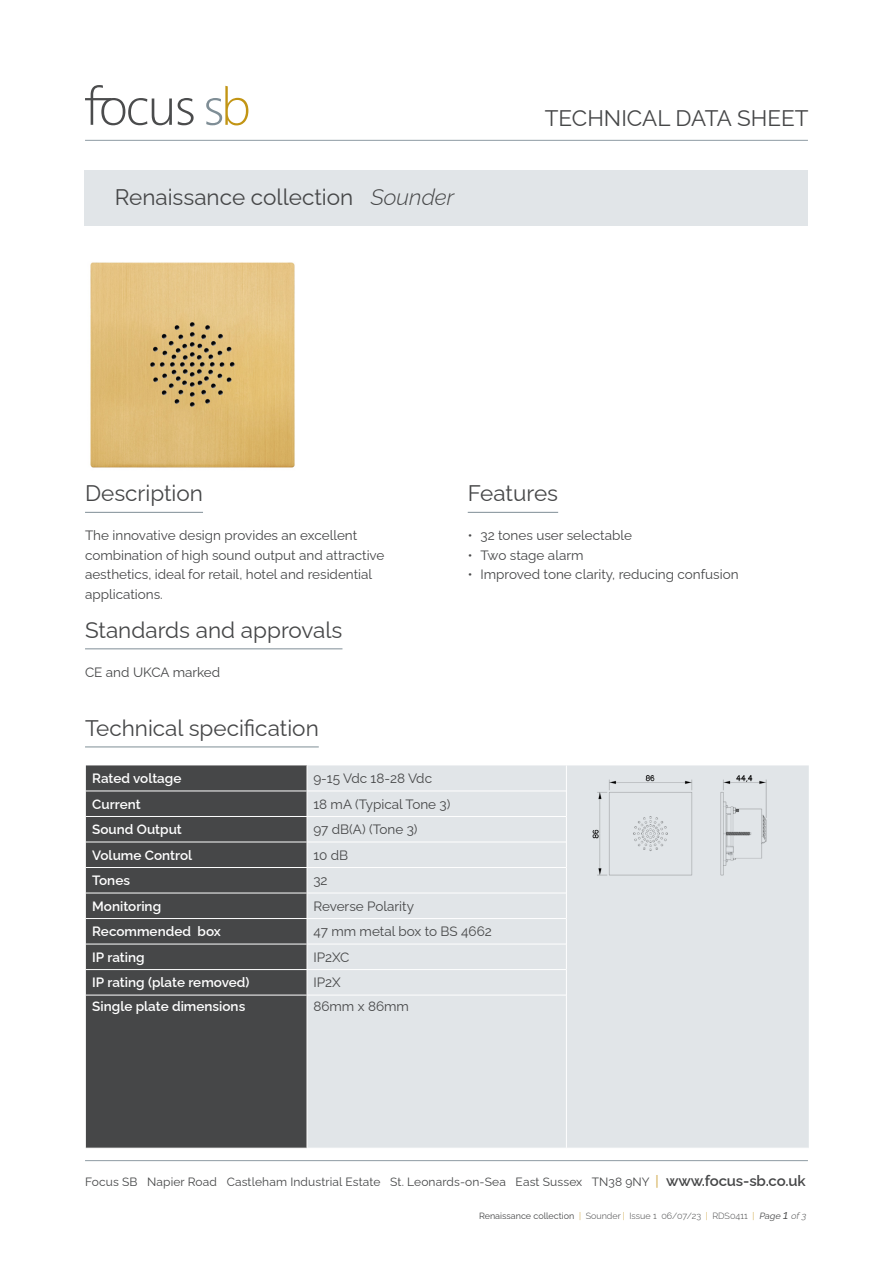
<style>
.page{position:relative;width:893px;height:1263px;background:#fff}
.page>*{position:absolute;margin:0;border:0;box-sizing:border-box;transform-origin:0 0}
.Ruled_Subheads{font:22.5px "Raleway";color:#464748}
.t1{font:13.5px/19.5px "Raleway";color:#464748}
.t2{font:600 13.5px "Raleway";color:#fff}
.t3{font:12px "Raleway";letter-spacing:.01em;color:#464748}
.t4{font:300 9px "Raleway";color:#464748}
.s1{font-weight:300;font-style:italic}
.s2{font-size:14.1px;color:#cba035}
.s3{font-weight:600;font-size:15px}
.s4{font-weight:400}
.s5{color:#cba035}
.s6{font-weight:400;font-style:italic}
.s7{font-weight:400;font-style:italic;font-size:12px}
.s8{font-style:italic}
</style>
<div class="page">
<hr style="left:85px;top:1160px;width:723px;height:1px;background:#8e9ba3">
<div style="left:86px;top:765px;width:221px;height:383px;background:#464748"></div>
<div style="left:308px;top:765px;width:501px;height:383px;background:#e1e5e8"></div>
<hr style="left:86px;top:790px;width:221px;height:1px;background:#fff">
<hr style="left:307px;top:790px;width:259px;height:1px;background:#fff">
<hr style="left:86px;top:816px;width:221px;height:1px;background:#fff">
<hr style="left:307px;top:816px;width:259px;height:1px;background:#fff">
<hr style="left:86px;top:842px;width:221px;height:1px;background:#fff">
<hr style="left:307px;top:842px;width:259px;height:1px;background:#fff">
<hr style="left:86px;top:867px;width:221px;height:1px;background:#fff">
<hr style="left:307px;top:867px;width:259px;height:1px;background:#fff">
<hr style="left:86px;top:893px;width:221px;height:1px;background:#fff">
<hr style="left:307px;top:893px;width:259px;height:1px;background:#fff">
<hr style="left:86px;top:918px;width:221px;height:1px;background:#fff">
<hr style="left:307px;top:918px;width:259px;height:1px;background:#fff">
<hr style="left:86px;top:944px;width:221px;height:1px;background:#fff">
<hr style="left:307px;top:944px;width:259px;height:1px;background:#fff">
<hr style="left:86px;top:969px;width:221px;height:1px;background:#fff">
<hr style="left:307px;top:969px;width:259px;height:1px;background:#fff">
<svg style="left:307px;top:765px;width:1px;height:230px"></svg>
<hr style="left:86px;top:995px;width:221px;height:1px;background:#fff">
<hr style="left:307px;top:995px;width:259px;height:1px;background:#fff">
<svg style="left:566px;top:765px;width:1px;height:230px"></svg>
<hr style="left:566px;top:995px;width:1px;height:153px;background:#fff">
<div style="left:85px;top:170px;width:723px;height:55px;background:#e1e5e8"></div>
<img style="left:90px;top:262px;width:205px;height:206px">
<hr style="left:85px;top:512px;width:118px;height:1px;background:#7f8e96">
<hr style="left:85px;top:648px;width:257px;height:1px;background:#7f8e96">
<svg style="left:85px;top:85px;width:87px;height:40px"></svg>
<svg style="left:178px;top:98px;width:16px;height:27px"></svg>
<svg style="left:206px;top:86px;width:42px;height:39px"></svg>
<hr style="left:85px;top:140px;width:723px;height:1px;background:#8e9ba3">
<hr style="left:85px;top:746px;width:234px;height:1px;background:#7f8e96">
<img style="left:591px;top:776px;width:185px;height:105px">
<hr style="left:468px;top:512px;width:90px;height:1px;background:#7f8e96">
<p class="Ruled_Subheads" style="left:115px;top:179px;width:341px">Renaissance collection <span class="s1">Sounder</span></p>
<p class="Ruled_Subheads" style="left:545px;top:100px;width:265px">TECHNICAL DATA SHEET</p>
<p class="Ruled_Subheads" style="left:85px;top:475px;width:119px">Description</p>
<p class="t1" style="left:85px;top:524px;width:301px">The innovative design provides an excellent combination of high sound output and attractive aesthetics, ideal for retail, hotel and residential applications.</p>
<p class="Ruled_Subheads" style="left:85px;top:612px;width:259px">Standards and approvals</p>
<p class="t1" style="left:85px;top:661px;width:137px">CE and UKCA marked</p>
<p class="Ruled_Subheads" style="left:85px;top:710px;width:235px">Technical specification</p>
<p class="Ruled_Subheads" style="left:468px;top:475px;width:92px">Features</p>
<p class="t1" style="left:468px;top:524px;width:166px">• 32 tones user selectable</p>
<p class="t1" style="left:468px;top:544px;width:117px">• Two stage alarm</p>
<p class="t1" style="left:468px;top:563px;width:272px">• Improved tone clarity, reducing confusion</p>
<p class="t2" style="left:92px;top:767px;width:91px">Rated voltage</p>
<p class="t1" style="left:313px;top:767px;width:120px">9-15 Vdc 18-28 Vdc</p>
<p class="t2" style="left:92px;top:793px;width:50px">Current</p>
<p class="t1" style="left:313px;top:792px;width:139px">18 mA (Typical Tone 3)</p>
<p class="t2" style="left:92px;top:818px;width:91px">Sound Output</p>
<p class="t1" style="left:313px;top:818px;width:106px">97 dB(A) (Tone 3)</p>
<p class="t2" style="left:92px;top:844px;width:101px">Volume Control</p>
<p class="t1" style="left:313px;top:843px;width:36px">10 dB</p>
<p class="t2" style="left:92px;top:869px;width:39px">Tones</p>
<p class="t1" style="left:313px;top:869px;width:16px">32</p>
<p class="t2" style="left:92px;top:895px;width:70px">Monitoring</p>
<p class="t1" style="left:313px;top:894px;width:102px">Reverse Polarity</p>
<p class="t2" style="left:92px;top:920px;width:130px">Recommended box</p>
<p class="t1" style="left:313px;top:920px;width:180px">47 mm metal box to BS 4662</p>
<p class="t2" style="left:92px;top:946px;width:54px">IP rating</p>
<p class="t1" style="left:313px;top:945px;width:38px">IP2XC</p>
<p class="t2" style="left:92px;top:971px;width:159px">IP rating (plate removed)</p>
<p class="t1" style="left:313px;top:971px;width:29px">IP2X</p>
<p class="t2" style="left:92px;top:995px;width:155px">Single plate dimensions</p>
<p class="t1" style="left:313px;top:995px;width:97px">86mm x 86mm</p>
<p class="t3" style="left:85px;top:1172px;width:722px">Focus SB Napier Road Castleham Industrial Estate St. Leonards-on-Sea East Sussex TN38 9NY <span class="s2">|</span> <span class="s3">www.focus-sb.co.uk</span></p>
<p class="t4" style="left:479px;top:1208px;width:330px"><span class="s4">Renaissance collection</span> <span class="s5">|</span> Sounder <span class="s5">|</span> Issue 1 06/07/23 <span class="s5">|</span> RDS0411 <span class="s5">|</span> <span class="s6">Page</span> <span class="s7">1</span><span class="s8">of3</span></p>
</div>
